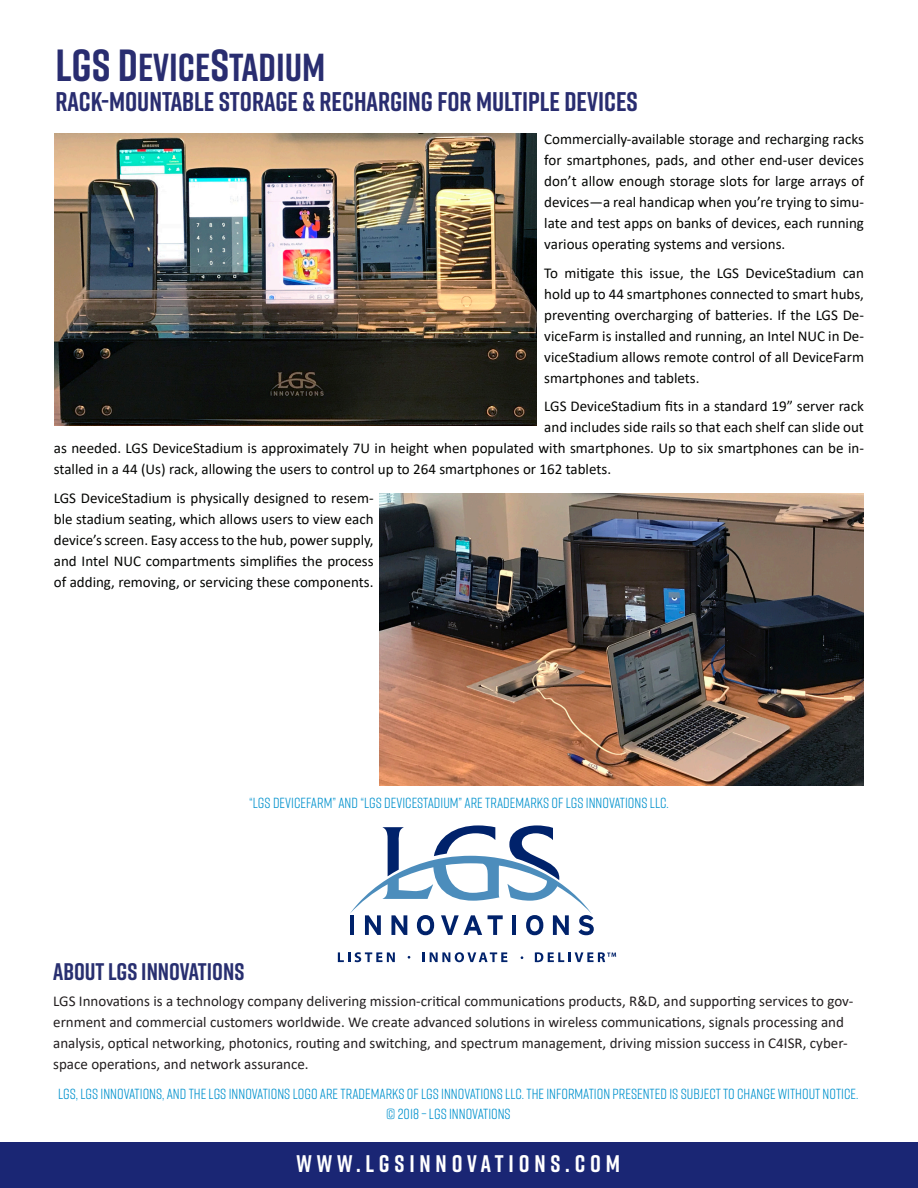
<style>
.page{position:relative;width:918px;height:1188px;background:#fff}
.page>*{position:absolute;margin:0;border:0;box-sizing:border-box;transform-origin:0 0}
.t1{font:700 39px "Rift";color:#292d70}
.t2{font:700 27px "Rift";color:#292d70}
.t3{font:700 24px "Rift";letter-spacing:.2em;color:#fff}
.t4{font:700 24px "Rift";color:#282f70}
.t5{font:15px/21px "Calibri";color:#040503;text-align:justify}
.t6{font:15px/21px "Calibri";color:#231f20}
.t7{font:14.7px "Rift";color:#0091cd}
.s1{font-size:45px}
</style>
<div class="page">
<svg style="left:350px;top:825px;width:244px;height:110px"></svg>
<svg style="left:338px;top:952px;width:57px;height:10px"></svg>
<svg style="left:423px;top:952px;width:84px;height:10px"></svg>
<svg style="left:535px;top:952px;width:81px;height:10px"></svg>
<div style="left:0;top:1142px;width:918px;height:46px;background:#1a2674"></div>
<img style="left:54px;top:133px;width:483px;height:293px">
<img style="left:380px;top:493px;width:483px;height:293px">
<p class="t1" style="left:55px;top:39px;width:272px"><span class="s1">LGS D</span>EVICE<span class="s1">S</span>TADIUM</p>
<p class="t2" style="left:55px;top:82px;width:584px">RACK-MOUNTABLE STORAGE &amp; RECHARGING FOR MULTIPLE DEVICES</p>
<p class="t5" style="left:544px;top:129px;width:321px">Commercially-available storage and recharging racks for smartphones, pads, and other end-user devices don’t allow enough storage slots for large arrays of devices—a real handicap when you’re trying to simu&shy;late and test apps on banks of devices, each running various operating systems and versions.</p>
<p class="t5" style="left:544px;top:262px;width:321px">To mitigate this issue, the LGS DeviceStadium can hold up to 44 smartphones connected to smart hubs, preventing overcharging of batteries. If the LGS De&shy;viceFarm is installed and running, an Intel NUC in De&shy;viceStadium allows remote control of all DeviceFarm smartphones and tablets.</p>
<p class="t5" style="left:544px;top:396px;width:321px">LGS DeviceStadium fits in a standard 19” server rack</p>
<p class="t5" style="left:544px;top:417px;width:321px">and includes side rails so that each shelf can slide out</p>
<p class="t5" style="left:54px;top:438px;width:812px">as needed. LGS DeviceStadium is approximately 7U in height when populated with smartphones. Up to six smartphones can be in-</p>
<p class="t5" style="left:54px;top:459px;width:559px">stalled in a 44 (Us) rack, allowing the users to control up to 264 smartphones or 162 tablets.</p>
<p class="t5" style="left:54px;top:487px;width:321px">LGS DeviceStadium is physically designed to resem&shy;ble stadium seating, which allows users to view each device’s screen. Easy access to the hub, power supply, and Intel NUC compartments simplifies the process of adding, removing, or servicing these components.</p>
<p class="t7" style="left:249px;top:793px;width:421px">“LGS DEVICEFARM” AND “LGS DEVICESTADIUM” ARE TRADEMARKS OF LGS INNOVATIONS LLC.</p>
<p class="t4" style="left:53px;top:955px;width:193px">ABOUT LGS INNOVATIONS</p>
<p class="t6" style="left:53px;top:990px;width:802px">LGS Innovations is a technology company delivering mission-critical communications products, R&amp;D, and supporting services to gov&shy;ernment and commercial customers worldwide. We create advanced solutions in wireless communications, signals processing and analysis, optical networking, photonics, routing and switching, and spectrum management, driving mission success in C4ISR, cyber&shy;space operations, and network assurance.</p>
<p class="t7" style="left:386px;top:1104px;width:126px">© 2018 – LGS INNOVATIONS</p>
<p class="t7" style="left:58px;top:1084px;width:802px">LGS, LGS INNOVATIONS, AND THE LGS INNOVATIONS LOGO ARE TRADEMARKS OF LGS INNOVATIONS LLC. THE INFORMATION PRESENTED IS SUBJECT TO CHANGE WITHOUT NOTICE.</p>
<p class="t3" style="left:296px;top:1146px;width:325px">WWW.LGSINNOVATIONS.COM</p>
</div>
